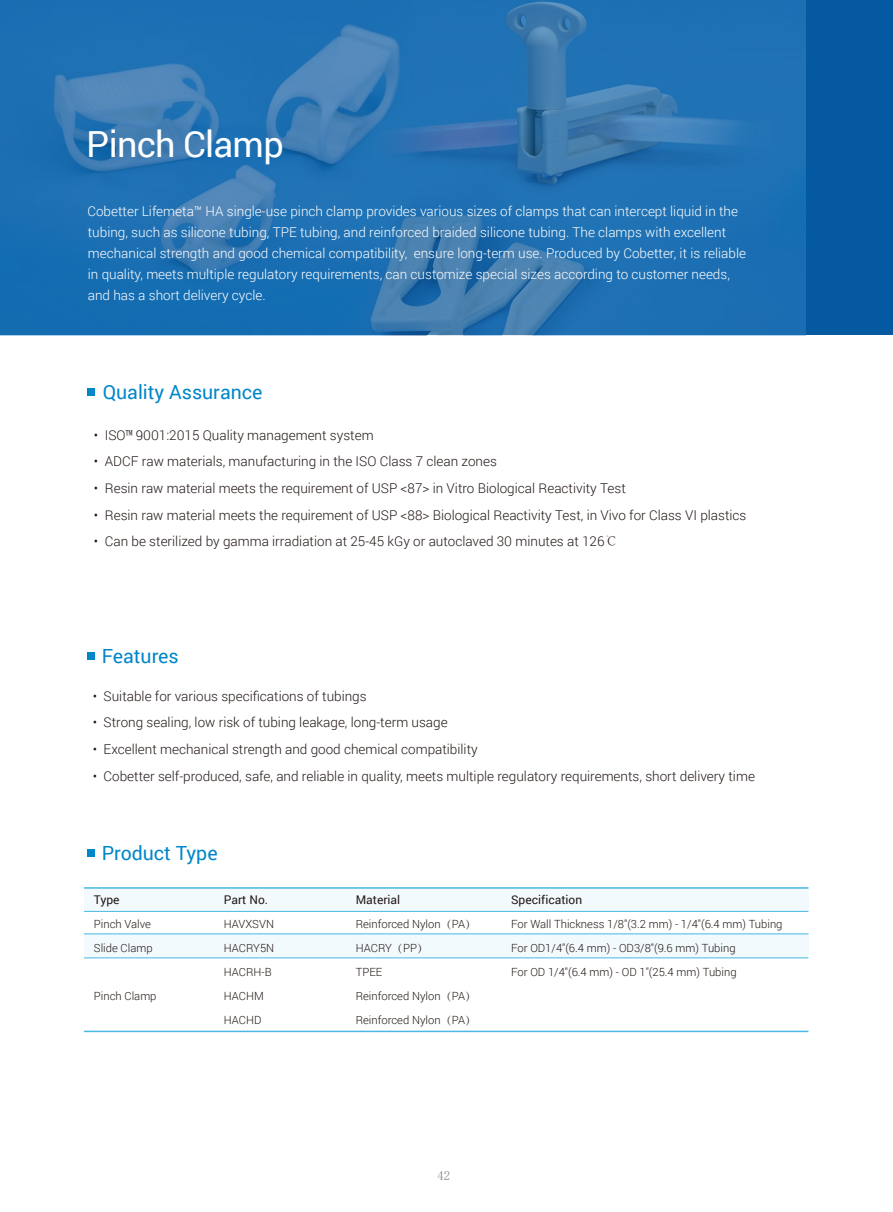
<style>
.page{position:relative;width:893px;height:1212px;background:#fff}
.page>*{position:absolute;margin:0;border:0;box-sizing:border-box;transform-origin:0 0}
.t1{font:36px "Roboto";letter-spacing:-.02em;color:#fff}
.t2{font:19.5px "Roboto";color:#0086ca}
.t3{font:300 13.5px "Roboto";color:#221815}
.t4{font:300 13.5px/21px "Roboto";color:#fff}
.t5{font:12.6px "Alibaba Pu Hui Ti L";color:#807f80}
.t6{font:12px "Roboto";color:#221815}
.t7{font:300 11.25px/24px "Roboto";color:#221815}
.s1{font-family:"Alibaba Pu Hui Ti L";font-weight:400}
.s2{font-family:"Adobe Song Std"}
</style>
<div class="page">
<div style="left:0;top:0;width:893px;height:335px;background:#0459a1"></div>
<img style="left:0;top:0;width:805px;height:335px">
<div style="left:84px;top:887px;width:724px;height:24px;background:#f3fafe"></div>
<hr style="left:84px;top:887px;width:724px;height:2px;background:#4ab8e2">
<hr style="left:84px;top:1031px;width:724px;height:1px;background:#4ab8e2">
<div style="left:84px;top:934px;width:724px;height:24px;background:#f3fafe"></div>
<hr style="left:84px;top:957px;width:724px;height:1px;background:#4ab8e2">
<hr style="left:84px;top:911px;width:724px;height:1px;background:#4ab8e2">
<hr style="left:84px;top:933px;width:724px;height:1px;background:#4ab8e2">
<div style="left:87px;top:389px;width:7px;height:7px;background:#0086ca"></div>
<div style="left:87px;top:652px;width:7px;height:8px;background:#0086ca"></div>
<div style="left:87px;top:849px;width:7px;height:7px;background:#0086ca"></div>
<h1 class="t1" style="left:86px;top:119px;width:199px">Pinch Clamp</h1>
<p class="t4" style="left:87px;top:200px;width:660px">Cobetter Lifemeta™ HA single-use pinch clamp provides various sizes of clamps that can intercept liquid in the tubing, such as silicone tubing, TPE tubing, and reinforced braided silicone tubing. The clamps with excellent mechanical strength and good chemical compatibility, ensure long-term use. Produced by Cobetter, it is reliable in quality, meets multiple regulatory requirements, can customize special sizes according to customer needs, and has a short delivery cycle.</p>
<h2 class="t2" style="left:103px;top:378px;width:161px">Quality Assurance</h2>
<p class="t3" style="left:94px;top:425px;width:281px">• ISO<span class="s1">™</span> 9001:2015 Quality management system</p>
<p class="t3" style="left:94px;top:452px;width:405px">• ADCF raw materials, manufacturing in the ISO Class 7 clean zones</p>
<p class="t3" style="left:94px;top:479px;width:533px">• Resin raw material meets the requirement of USP &lt;87&gt; in Vitro Biological Reactivity Test</p>
<p class="t3" style="left:94px;top:506px;width:654px">• Resin raw material meets the requirement of USP &lt;88&gt; Biological Reactivity Test, in Vivo for Class VI plastics</p>
<p class="t3" style="left:94px;top:532px;width:526px">• Can be sterilized by gamma irradiation at 25-45 kGy or autoclaved 30 minutes at 126<span class="s2">℃</span></p>
<h2 class="t2" style="left:102px;top:643px;width:79px">Features</h2>
<p class="t3" style="left:93px;top:686px;width:275px">• Suitable for various specifications of tubings</p>
<p class="t3" style="left:93px;top:713px;width:356px">• Strong sealing, low risk of tubing leakage, long-term usage</p>
<p class="t3" style="left:93px;top:740px;width:387px">• Excellent mechanical strength and good chemical compatibility</p>
<p class="t3" style="left:93px;top:766px;width:664px">• Cobetter self-produced, safe, and reliable in quality, meets multiple regulatory requirements, short delivery time</p>
<h2 class="t2" style="left:102px;top:839px;width:118px">Product Type</h2>
<p class="t6" style="left:94px;top:891px;width:27px">Type</p>
<p class="t7" style="left:94px;top:911px;width:60px">Pinch Valve<br>Slide Clamp</p>
<p class="t7" style="left:94px;top:983px;width:64px">Pinch Clamp</p>
<p class="t6" style="left:224px;top:891px;width:46px">Part No.</p>
<p class="t7" style="left:224px;top:911px;width:52px">HAVXSVN<br>HACRY5N<br>HACRH-B<br>HACHM<br>HACHD</p>
<p class="t6" style="left:356px;top:891px;width:46px">Material</p>
<p class="t7" style="left:356px;top:911px;width:122px">Reinforced Nylon<span class="s2">（</span>PA<span class="s2">）<br></span>HACRY<span class="s2">（</span>PP<span class="s2">）<br></span>TPEE<br>Reinforced Nylon<span class="s2">（</span>PA<span class="s2">）<br></span>Reinforced Nylon<span class="s2">（</span>PA<span class="s2">）</span></p>
<p class="t6" style="left:511px;top:891px;width:72px">Specification</p>
<p class="t7" style="left:511px;top:911px;width:273px">For Wall Thickness 1/8"(3.2 mm) - 1/4"(6.4 mm) Tubing<br>For OD1/4"(6.4 mm) - OD3/8"(9.6 mm) Tubing<br>For OD 1/4"(6.4 mm) - OD 1"(25.4 mm) Tubing</p>
<p class="t5" style="left:438px;top:1169px;width:14px">42</p>
</div>
